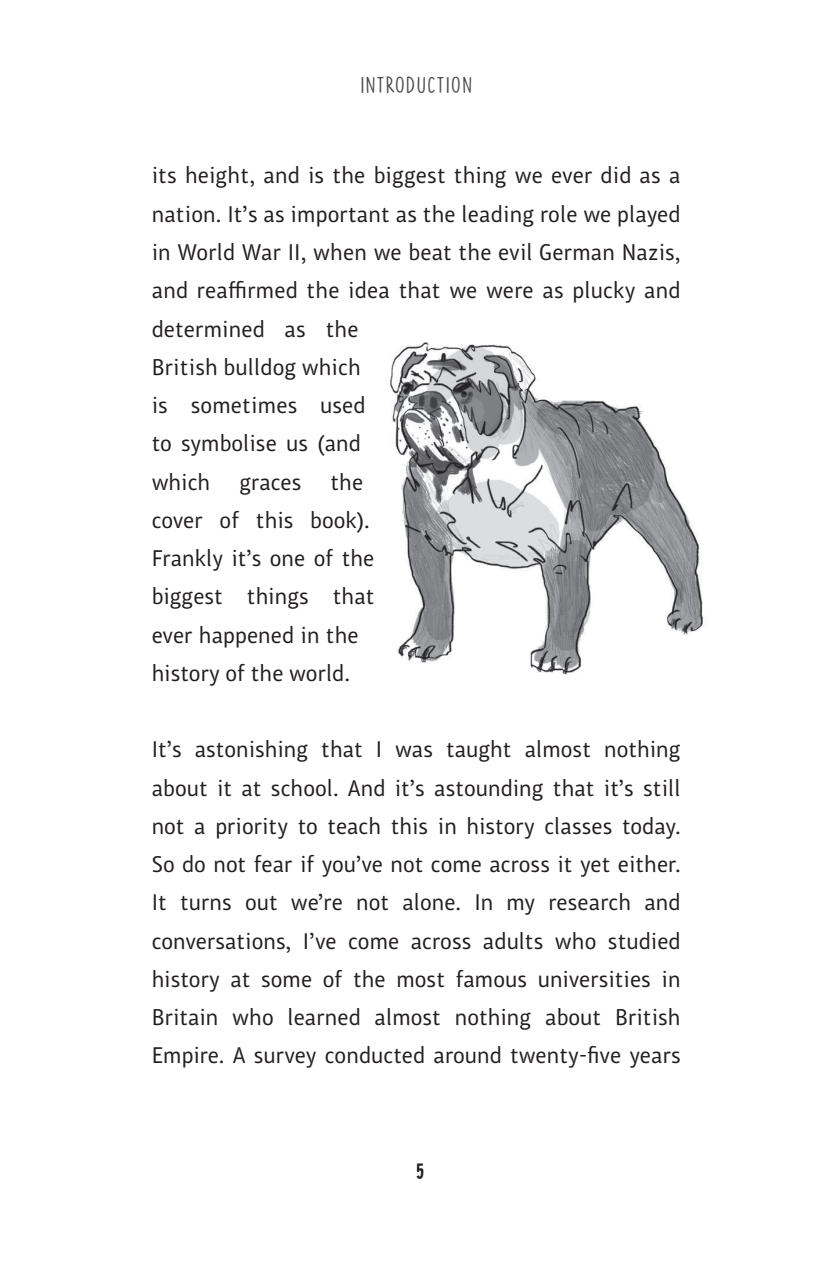
<style>
.page{position:relative;width:833px;height:1273px;background:#fff}
.page>*{position:absolute;margin:0;border:0;box-sizing:border-box;transform-origin:0 0}
.t1{font:22.5px/38.2px "Chino ITC Pro";color:#231f20}
.t2{font:22.5px "Tournedos";color:#231f20}
.t3{font:20.25px "The Cats Whiskers";letter-spacing:.075em;color:#4b4c4d}
</style>
<div class="page">
<img style="left:390px;top:341px;width:314px;height:334px">
<p class="t3" style="left:361px;top:72px;width:113px">INTRODUCTION</p>
<p class="t1" style="left:152px;top:156px;width:530px">its height, and is the biggest thing we ever did as a nation. It’s as important as the leading role we played in World War II, when we beat the evil German Nazis, and reaffirmed the idea that we were as plucky and determined as the<br>British bulldog which<br>is sometimes used<br>to symbolise us (and<br>which</p>
<p class="t1" style="left:152px;top:462px;width:224px;text-indent:179px">the cover of this book).<br>Frankly it’s one of the biggest things that ever happened in the history of the world.</p>
<p class="t1" style="left:239px;top:462px;width:63px">graces</p>
<p class="t1" style="left:152px;top:730px;width:530px;text-align:justify">It’s astonishing that I was taught almost nothing about it at school. And it’s astounding that it’s still not a priority to teach this in history classes today.<br>So do not fear if you’ve not come across it yet either.<br>It turns out we’re not alone. In my research and conversations, I’ve come across adults who studied history at some of the most famous universities in Britain who learned almost nothing about British Empire. A survey conducted around twenty-five years</p>
<p class="t2" style="left:416px;top:1158px;width:9px">5</p>
</div>
